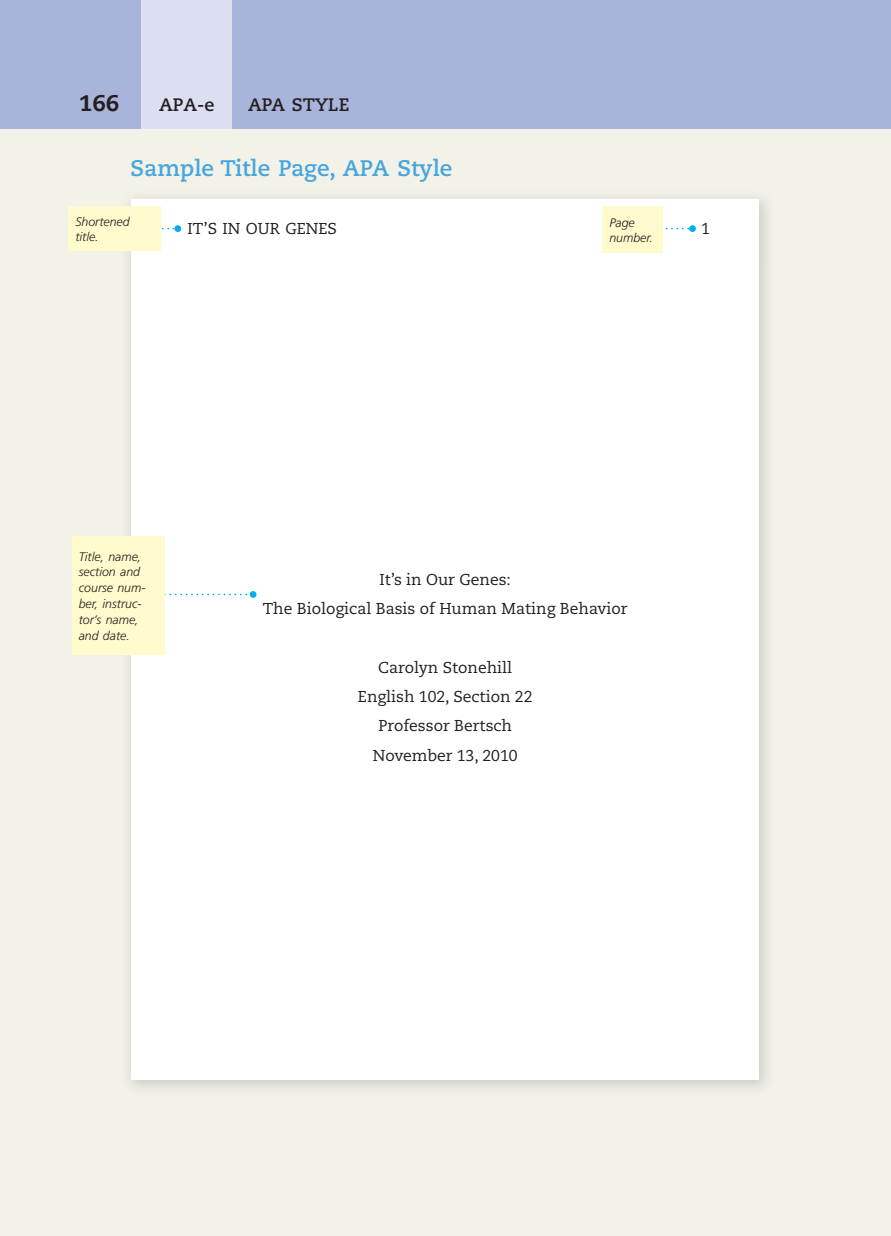
<style>
.page{position:relative;width:891px;height:1236px;background:#fff}
.page>*{position:absolute;margin:0;border:0;box-sizing:border-box;transform-origin:0 0}
.t1{font:700 22.5px "Caecilia LT Std";color:#48a6dc}
.t2{font:800 22.5px "Caecilia LT Std";color:#231f20}
.t3{font:700 18px "Caecilia LT Std";color:#231f20}
.t4{font:15.75px/29.2px "Caecilia LT Std";color:#231f20;text-align:center}
.t5{font:italic 300 12.38px/15.8px "Frutiger LT Std";color:#231f20}
</style>
<div class="page">
<div style="left:0;top:109px;width:891px;height:1126px;background:#f2f2e9"></div>
<img style="left:126px;top:198px;width:636px;height:886px">
<div style="left:131px;top:200px;width:627px;height:879px;background:#fff"></div>
<div style="left:174px;top:225px;width:7px;height:7px;background:#00aeef;border-radius:50%"></div>
<svg style="left:665px;top:228px;width:24px;height:1px"></svg>
<div style="left:689px;top:225px;width:7px;height:7px;background:#00aeef;border-radius:50%"></div>
<div style="left:69px;top:207px;width:92px;height:44px;background:#fffbcc"></div>
<svg style="left:165px;top:591px;width:91px;height:6px"></svg>
<div style="left:603px;top:206px;width:60px;height:47px;background:#fffbcc"></div>
<div style="left:72px;top:536px;width:93px;height:118px;background:#fffbcc"></div>
<div style="left:0;top:0;width:891px;height:128px;background:#a9b4da"></div>
<div style="left:142px;top:0;width:90px;height:128px;background:#dbdff0"></div>
<h1 class="t2" style="left:79px;top:89px;width:41px">166</h1>
<p class="t3" style="left:159px;top:94px;width:57px">APA-e</p>
<p class="t3" style="left:248px;top:94px;width:103px">APA STYLE</p>
<h1 class="t1" style="left:131px;top:155px;width:323px">Sample Title Page, APA Style</h1>
<p class="t5" style="left:75px;top:214px;width:56px">Shortened title.</p>
<p class="t5" style="left:609px;top:215px;width:45px">Page number.</p>
<p class="t4" style="left:188px;top:214px;width:151px">IT’S IN OUR GENES</p>
<p class="t4" style="left:701px;top:214px;width:10px">1</p>
<p class="t5" style="left:79px;top:548px;width:68px">Title, name, section and course num&shy;ber, instruc&shy;tor’s name, and date.</p>
<p class="t4" style="left:263px;top:565px;width:366px">It’s in Our Genes:<br>The Biological Basis of Human Mating Behavior</p>
<p class="t4" style="left:358px;top:653px;width:176px">Carolyn Stonehill<br>English 102, Section 22<br>Professor Bertsch<br>November 13, 2010</p>
</div>
